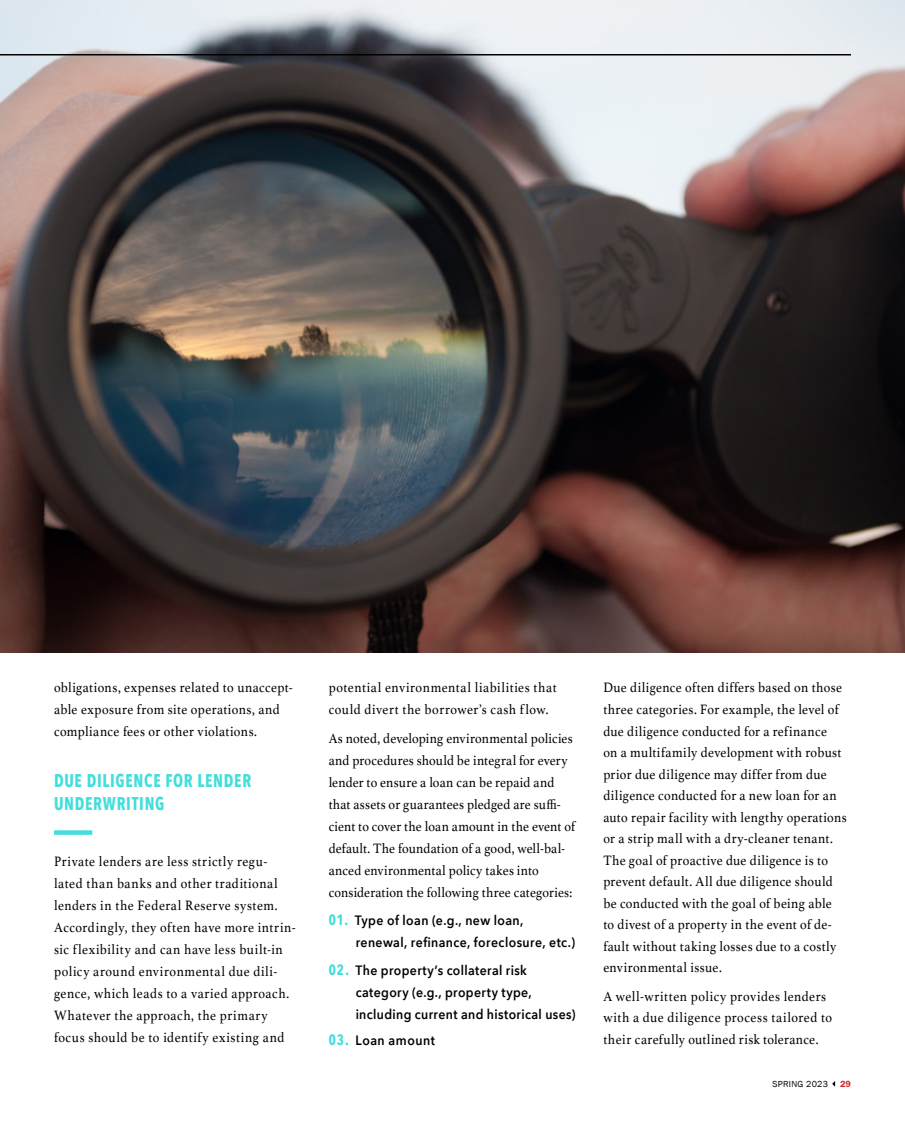
<style>
.page{position:relative;width:905px;height:1134px;background:#fff}
.page>*{position:absolute;margin:0;border:0;box-sizing:border-box;transform-origin:0 0}
.inline_Subs{font:700 18.3px/23.4px "Avenir Next Condensed";letter-spacing:.045em;color:#43dedb;scale:.89 1}
.Paragraph_2{font:14.25px/21.6px "Athelas";letter-spacing:.03em;color:#000;scale:.9 1}
.Paragraph_2-2{font:14.25px/21.9px "Athelas";letter-spacing:.01em;color:#000;scale:.9 1}
.t1{font:600 13.5px/21.9px "Avenir Next";letter-spacing:.03em;color:#000;scale:.91 1}
.t2{font:9px "Franklin Gothic";letter-spacing:.03em;color:#000}
.t3{font:600 9px "Franklin Gothic";color:#d2232a}
.s1{font-family:"Avenir Next Condensed";font-weight:700;font-size:15px;color:#43dedb}
</style>
<div class="page">
<svg style="left:832px;top:1081px;width:3px;height:6px"></svg>
<img style="left:0;top:0;width:904px;height:653px">
<hr style="left:0;top:54px;width:851px;height:2px;background:#000">
<div style="left:54px;top:830px;width:38px;height:5px;background:#43dedb"></div>
<p class="Paragraph_2" style="left:54px;top:676px;width:267px">obligations, expenses related to unaccept&shy;able exposure from site operations, and compliance fees or other violations.</p>
<p class="inline_Subs" style="left:54px;top:768px;width:223px">DUE DILIGENCE FOR LENDER<br>UNDERWRITING</p>
<p class="Paragraph_2" style="left:54px;top:850px;width:270px">Private lenders are less strictly regu&shy;lated than banks and other traditional lenders in the Federal Reserve system.<br>Accordingly, they often have more intrin&shy;sic flexibility and can have less built-in policy around environmental due dili&shy;gence, which leads to a varied approach.<br>Whatever the approach, the primary focus should be to identify existing and</p>
<p class="Paragraph_2" style="left:328px;top:676px;width:255px">potential environmental liabilities that could divert the borrower’s cash flow.</p>
<p class="Paragraph_2-2" style="left:328px;top:727px;width:275px">As noted, developing environmental policies and procedures should be integral for every lender to ensure a loan can be repaid and that assets or guarantees pledged are suffi&shy;cient to cover the loan amount in the event of default. The foundation of a good, well-bal&shy;anced environmental policy takes into consideration the following three categories:</p>
<p class="t1" style="left:356px;top:909px;width:242px;text-indent:-27px"><span class="s1">01.</span> Type of loan (e.g., new loan, renewal, refinance, foreclosure, etc.)</p>
<p class="t1" style="left:356px;top:959px;width:243px;text-indent:-27px"><span class="s1">02.</span> The property’s collateral risk category (e.g., property type, including current and historical uses)</p>
<p class="t1" style="left:328px;top:1029px;width:118px"><span class="s1">03.</span> Loan amount</p>
<p class="Paragraph_2" style="left:603px;top:676px;width:272px">Due diligence often differs based on those three categories. For example, the level of due diligence conducted for a refinance<br>on a multifamily development with robust prior due diligence may differ from due diligence conducted for a new loan for an auto repair facility with lengthy operations or a strip mall with a dry-cleaner tenant.<br>The goal of proactive due diligence is to prevent default. All due diligence should be conducted with the goal of being able<br>to divest of a property in the event of de&shy;fault without taking losses due to a costly environmental issue.</p>
<p class="Paragraph_2" style="left:603px;top:985px;width:256px">A well-written policy provides lenders with a due diligence process tailored to their carefully outlined risk tolerance.</p>
<p class="t2" style="left:772px;top:1078px;width:57px">SPRING 2023</p>
<p class="t3" style="left:840px;top:1078px;width:12px">29</p>
</div>
